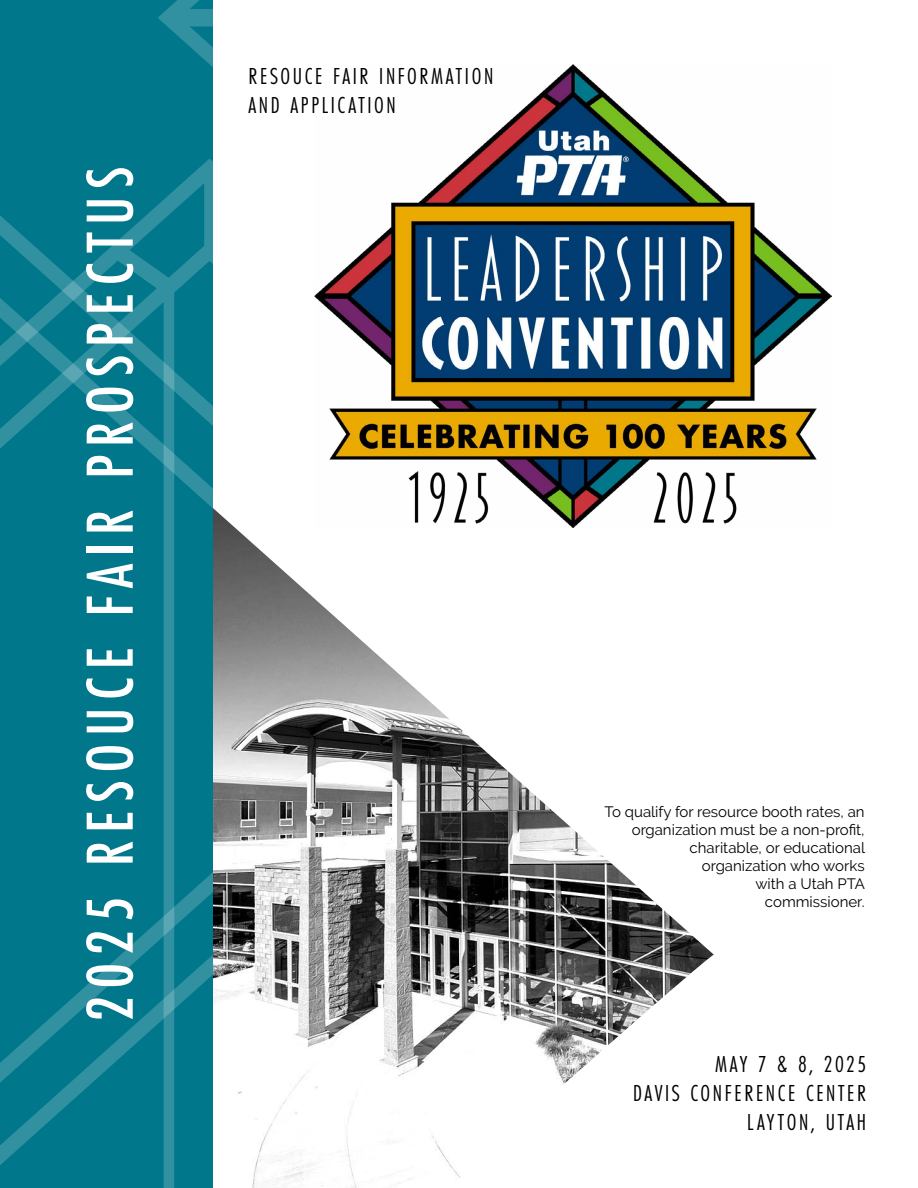
<style>
.page{position:relative;width:918px;height:1188px;background:#fff}
.page>*{position:absolute;margin:0;border:0;box-sizing:border-box;transform-origin:0 0}
.t1{font:500 69px "Futura PT Cond";letter-spacing:.11em;color:#fff}
.t2{font:24px/28.8px "Futura PT Cond";letter-spacing:.11em;color:#000}
.t3{font:15px/18px "Raleway";color:#000;text-align:right}
</style>
<div class="page">
<img style="left:213px;top:508px;width:501px;height:680px">
<svg style="left:0;top:0;width:213px;height:1188px;background:#077a8e"></svg>
<img style="left:314px;top:65px;width:517px;height:463px">
<h1 class="t1" style="left:69px;top:1022px;width:857px;rotate:-90deg">2025 RESOUCE FAIR PROSPECTUS</h1>
<h2 class="t2" style="left:249px;top:62px;width:246px">RESOUCE FAIR INFORMATION<br>AND APPLICATION</h2>
<p class="t3" style="left:605px;top:802px;width:262px">To qualify for resource booth rates, an organization must be a non-profit, charitable, or educational organization who works<br>with a Utah PTA<br>commissioner.</p>
<h2 class="t2" style="left:633px;top:1050px;width:235px;text-align:right">MAY 7 &amp; 8, 2025<br>DAVIS CONFERENCE CENTER<br>LAYTON, UTAH</h2>
</div>
